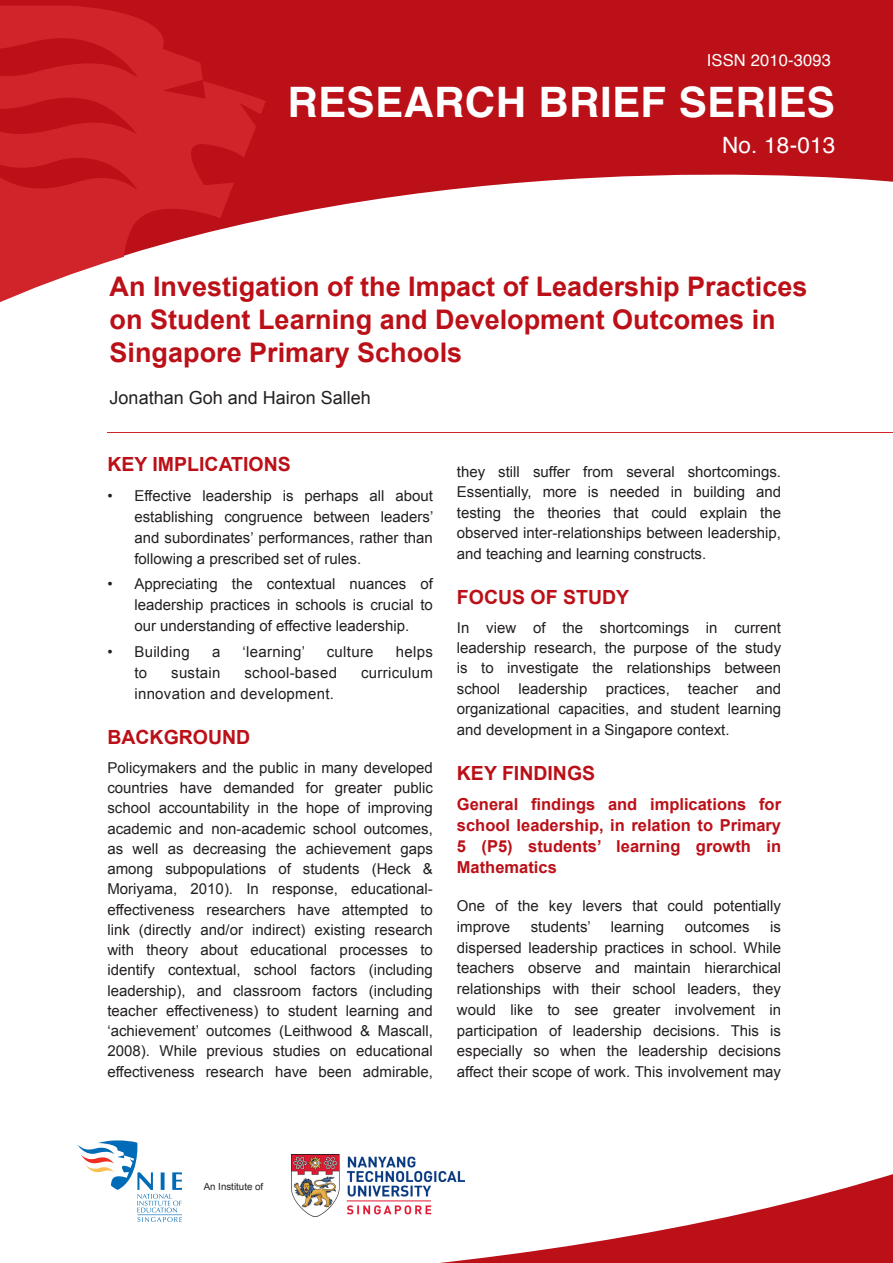
<style>
.page{position:relative;width:893px;height:1263px;background:#fff}
.page>*{position:absolute;margin:0;border:0;box-sizing:border-box;transform-origin:0 0}
.t1{font:700 42px "Helvetica";letter-spacing:.01em;color:#fff}
.Title_Paragraph{font:700 27px/33px "Arial";color:#bb1018}
.t2{font:22.5px "Helvetica";letter-spacing:.01em;color:#fff}
.Heading_1_Paragraph{font:700 19.5px "Arial";color:#bb1018}
.Author_Name_Paragrap{font:18px "Arial";color:#231f20}
.Heading_2_Paragraph{font:700 16.5px/21px "Arial";color:#bb1018;text-align:justify}
.t3{font:16.5px "Helvetica";letter-spacing:.01em;color:#fff}
.Body_text_Paragraph{font:15px/20.2px "Arial";color:#231f20;text-align:justify}
.Bullet_List_Paragrap{font:15px/21px "Arial";color:#231f20;text-align:justify}
.Bullet_List_Paragrap-2{font:15px "Arial";letter-spacing:.02em;color:#231f20}
.t4{font:9.75px "Arial";color:#231f20}
</style>
<div class="page">
<svg style="left:0;top:0;width:893px;height:219px;background:#c5333a"></svg>
<svg style="left:311px;top:1174px;width:582px;height:89px"></svg>
<hr style="left:107px;top:433px;width:786px;height:1px;background:#d1232a">
<svg style="left:0;top:5px;width:266px;height:297px;background:#d13d43"></svg>
<svg style="left:77px;top:1140px;width:105px;height:82px"></svg>
<img style="left:291px;top:1154px;width:174px;height:62px">
<p class="t3" style="left:707px;top:48px;width:126px">ISSN 2010-3093</p>
<p class="t1" style="left:287px;top:69px;width:549px">RESEARCH BRIEF SERIES</p>
<p class="t2" style="left:722px;top:128px;width:115px">No. 18-013</p>
<p class="Title_Paragraph" style="left:110px;top:271px;width:699px">An Investigation of the Impact of Leadership Practices on Student Learning and Development Outcomes in<br>Singapore Primary Schools</p>
<p class="Author_Name_Paragrap" style="left:110px;top:386px;width:263px">Jonathan Goh and Hairon Salleh</p>
<p class="Heading_1_Paragraph" style="left:107px;top:451px;width:185px">KEY IMPLICATIONS</p>
<p class="Bullet_List_Paragrap" style="left:134px;top:485px;width:301px;text-indent:-27px">• Effective leadership is perhaps all about establishing congruence between leaders’ and subordinates’ performances, rather than following a prescribed set of rules.</p>
<p class="Bullet_List_Paragrap" style="left:134px;top:574px;width:300px;text-indent:-27px">• Appreciating the contextual nuances of leadership practices in schools is crucial to our understanding of effective leadership.</p>
<p class="Bullet_List_Paragrap-2" style="left:107px;top:642px;width:84px">• Building</p>
<p class="Bullet_List_Paragrap" style="left:212px;top:641px;width:10px">a</p>
<p class="Bullet_List_Paragrap-2" style="left:243px;top:642px;width:64px">‘learning’</p>
<p class="Bullet_List_Paragrap-2" style="left:327px;top:642px;width:48px">culture</p>
<p class="Bullet_List_Paragrap" style="left:396px;top:641px;width:39px">helps</p>
<p class="Bullet_List_Paragrap" style="left:134px;top:662px;width:14px">to</p>
<p class="Bullet_List_Paragrap-2" style="left:171px;top:663px;width:51px">sustain</p>
<p class="Bullet_List_Paragrap-2" style="left:244px;top:663px;width:94px">school-based</p>
<p class="Bullet_List_Paragrap-2" style="left:361px;top:663px;width:73px">curriculum</p>
<p class="Bullet_List_Paragrap-2" style="left:134px;top:684px;width:201px">innovation and development.</p>
<p class="Heading_1_Paragraph" style="left:107px;top:724px;width:144px">BACKGROUND</p>
<p class="Body_text_Paragraph" style="left:107px;top:758px;width:327px">Policymakers and the public in many developed countries have demanded for greater public school accountability in the hope of improving academic and non-academic school outcomes, as well as decreasing the achievement gaps among subpopulations of students (Heck &amp; Moriyama, 2010). In response, educational&shy;effectiveness researchers have attempted to link (directly and/or indirect) existing research with theory about educational processes to identify contextual, school factors (including leadership), and classroom factors (including teacher effectiveness) to student learning and ‘achievement’ outcomes (Leithwood &amp; Mascall, 2008). While previous studies on educational effectiveness research have been admirable,</p>
<p class="Body_text_Paragraph" style="left:457px;top:462px;width:326px">they still suffer from several shortcomings.<br>Essentially, more is needed in building and testing the theories that could explain the observed inter-relationships between leadership, and teaching and learning constructs.</p>
<p class="Heading_1_Paragraph" style="left:457px;top:584px;width:174px">FOCUS OF STUDY</p>
<p class="Body_text_Paragraph" style="left:457px;top:618px;width:326px">In view of the shortcomings in current leadership research, the purpose of the study is to investigate the relationships between school leadership practices, teacher and organizational capacities, and student learning and development in a Singapore context.</p>
<p class="Heading_1_Paragraph" style="left:457px;top:760px;width:140px">KEY FINDINGS</p>
<p class="Heading_2_Paragraph" style="left:457px;top:794px;width:326px">General findings and implications for school leadership, in relation to Primary 5 (P5) students’ learning growth in Mathematics</p>
<p class="Body_text_Paragraph" style="left:457px;top:896px;width:326px;line-height:20.7px">One of the key levers that could potentially improve</p>
<p class="Body_text_Paragraph" style="left:531px;top:917px;width:62px">students’</p>
<p class="Body_text_Paragraph" style="left:611px;top:917px;width:55px">learning</p>
<p class="Body_text_Paragraph" style="left:685px;top:917px;width:67px">outcomes</p>
<p class="Body_text_Paragraph" style="left:457px;top:917px;width:326px;line-height:20.7px;text-indent:313px">is dispersed leadership practices in school. While teachers observe and maintain hierarchical relationships with their school leaders, they would like to see greater involvement in participation of leadership decisions. This is especially so when the leadership decisions affect their scope of work. This involvement may</p>
<p class="t4" style="left:204px;top:1180px;width:61px">An Institute of</p>
</div>
